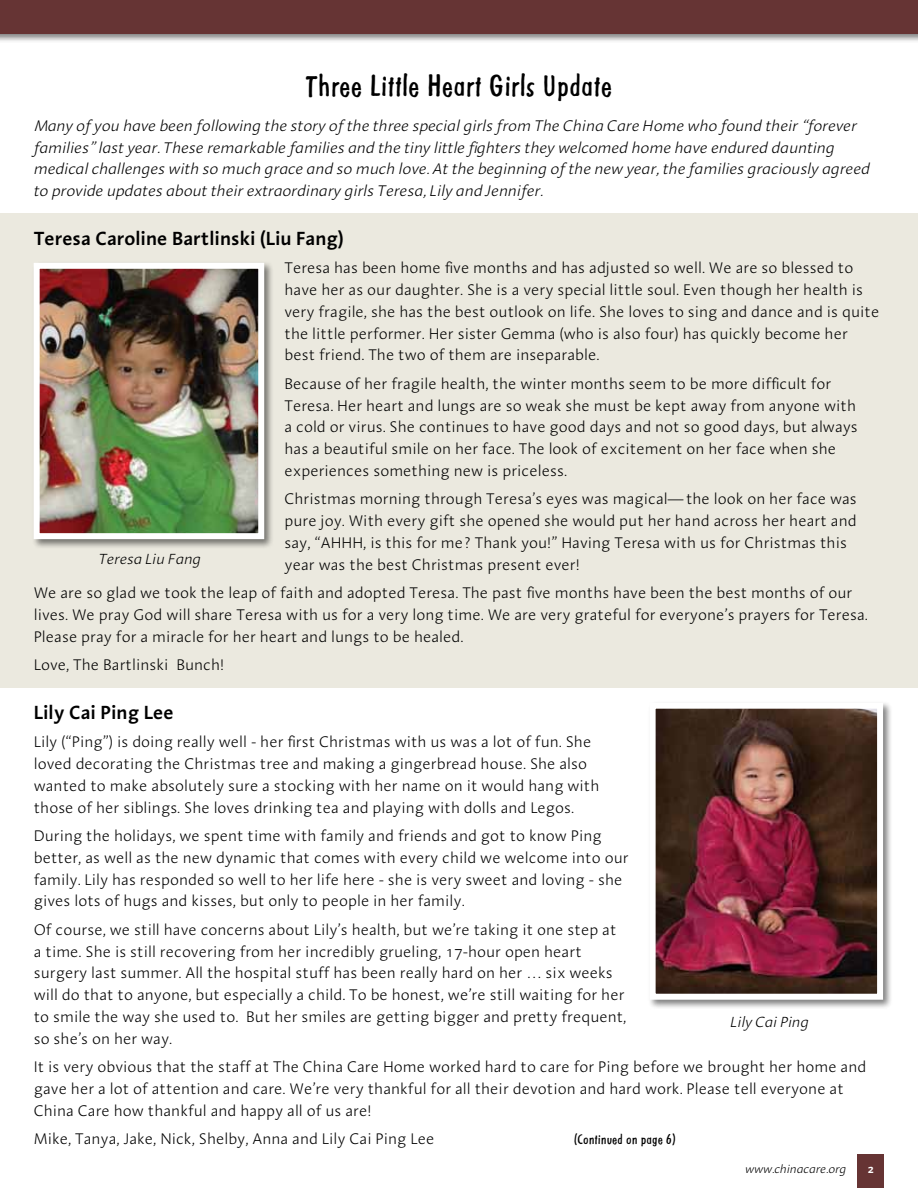
<style>
.page{position:relative;width:918px;height:1188px;background:#fff}
.page>*{position:absolute;margin:0;border:0;box-sizing:border-box;transform-origin:0 0}
.t1{font:33px "Filzer Script EF";color:#000}
.t2{font:600 19.5px "Linotype Aroma";color:#000}
.t3{font:300 15.75px/21.8px "Linotype Aroma";color:#000}
.t4{font:italic 300 15.75px/21.8px "Linotype Aroma";color:#000}
.t5{font:italic 300 15px "Linotype Aroma";color:#000}
.t6{font:15px "Filzer Script EF";color:#000}
.t7{font:italic 300 12px "Linotype Aroma";color:#000}
.t8{font:600 12px "Linotype Aroma";color:#fff}
</style>
<div class="page">
<div style="left:0;top:214px;width:918px;height:474px;background:#ebe9df"></div>
<div style="left:647px;top:700px;width:246px;height:310px;background:#000;opacity:.5"></div>
<img style="left:657px;top:710px;width:219px;height:283px">
<div style="left:650px;top:703px;width:233px;height:297px;border:6px solid #fff"></div>
<div style="left:31px;top:260px;width:243px;height:289px;background:#000;opacity:.5"></div>
<img style="left:41px;top:270px;width:216px;height:262px">
<div style="left:34px;top:263px;width:230px;height:276px;border:6px solid #fff"></div>
<div style="left:0;top:0;width:918px;height:44px;background:#000;opacity:.5"></div>
<div style="left:0;top:0;width:918px;height:34px;background:#663434"></div>
<div style="left:857px;top:1154px;width:27px;height:34px;background:#663434"></div>
<h1 class="t1" style="left:306px;top:67px;width:308px">Three Little Heart Girls Update</h1>
<p class="t4" style="left:34px;top:114px;width:838px">Many of you have been following the story of the three special girls from The China Care Home who found their “forever families” last year. These remarkable families and the tiny little fighters they welcomed home have endured daunting medical challenges with so much grace and so much love. At the beginning of the new year, the families graciously agreed to provide updates about their extraordinary girls Teresa, Lily and Jennifer.</p>
<p class="t2" style="left:34px;top:225px;width:311px">Teresa Caroline Bartlinski (Liu Fang)</p>
<p class="t3" style="left:284px;top:257px;width:596px">Teresa has been home five months and has adjusted so well. We are so blessed to have her as our daughter. She is a very special little soul. Even though her health is very fragile, she has the best outlook on life. She loves to sing and dance and is quite the little performer. Her sister Gemma (who is also four) has quickly become her best friend. The two of them are inseparable.</p>
<p class="t3" style="left:284px;top:372px;width:575px">Because of her fragile health, the winter months seem to be more difficult for Teresa. Her heart and lungs are so weak she must be kept away from anyone with a cold or virus. She continues to have good days and not so good days, but always has a beautiful smile on her face. The look of excitement on her face when she experiences something new is priceless.</p>
<p class="t3" style="left:284px;top:488px;width:574px">Christmas morning through Teresa’s eyes was magical—the look on her face was pure joy. With every gift she opened she would put her hand across her heart and say, “AHHH, is this for me? Thank you!” Having Teresa with us for Christmas this year was the best Christmas present ever!</p>
<p class="t3" style="left:34px;top:582px;width:836px">We are so glad we took the leap of faith and adopted Teresa. The past five months have been the best months of our lives. We pray God will share Teresa with us for a very long time. We are very grateful for everyone’s prayers for Teresa.<br>Please pray for a miracle for her heart and lungs to be healed.</p>
<p class="t3" style="left:34px;top:654px;width:192px">Love, The Bartlinski Bunch!</p>
<p class="t2" style="left:34px;top:699px;width:142px">Lily Cai Ping Lee</p>
<p class="t3" style="left:34px;top:731px;width:567px">Lily (“Ping”) is doing really well - her first Christmas with us was a lot of fun. She loved decorating the Christmas tree and making a gingerbread house. She also wanted to make absolutely sure a stocking with her name on it would hang with those of her siblings. She loves drinking tea and playing with dolls and Legos.</p>
<p class="t3" style="left:34px;top:825px;width:596px">During the holidays, we spent time with family and friends and got to know Ping better, as well as the new dynamic that comes with every child we welcome into our family. Lily has responded so well to her life here - she is very sweet and loving - she gives lots of hugs and kisses, but only to people in her family.</p>
<p class="t3" style="left:34px;top:918px;width:594px">Of course, we still have concerns about Lily’s health, but we’re taking it one step at a time. She is still recovering from her incredibly grueling, 17-hour open heart surgery last summer. All the hospital stuff has been really hard on her … six weeks will do that to anyone, but especially a child. To be honest, we’re still waiting for her to smile the way she used to. But her smiles are getting bigger and pretty frequent, so she’s on her way.</p>
<p class="t3" style="left:34px;top:1056px;width:834px">It is very obvious that the staff at The China Care Home worked hard to care for Ping before we brought her home and gave her a lot of attention and care. We’re very thankful for all their devotion and hard work. Please tell everyone at<br>China Care how thankful and happy all of us are!</p>
<p class="t3" style="left:34px;top:1128px;width:402px">Mike, Tanya, Jake, Nick, Shelby, Anna and Lily Cai Ping Lee</p>
<p class="t6" style="left:574px;top:1131px;width:104px">(Continued on page 6)</p>
<p class="t5" style="left:99px;top:550px;width:104px">Teresa Liu Fang</p>
<p class="t5" style="left:731px;top:1012px;width:80px">Lily Cai Ping</p>
<p class="t7" style="left:745px;top:1162px;width:103px">www.chinacare.org</p>
<p class="t8" style="left:867px;top:1161px;width:8px">2</p>
</div>
